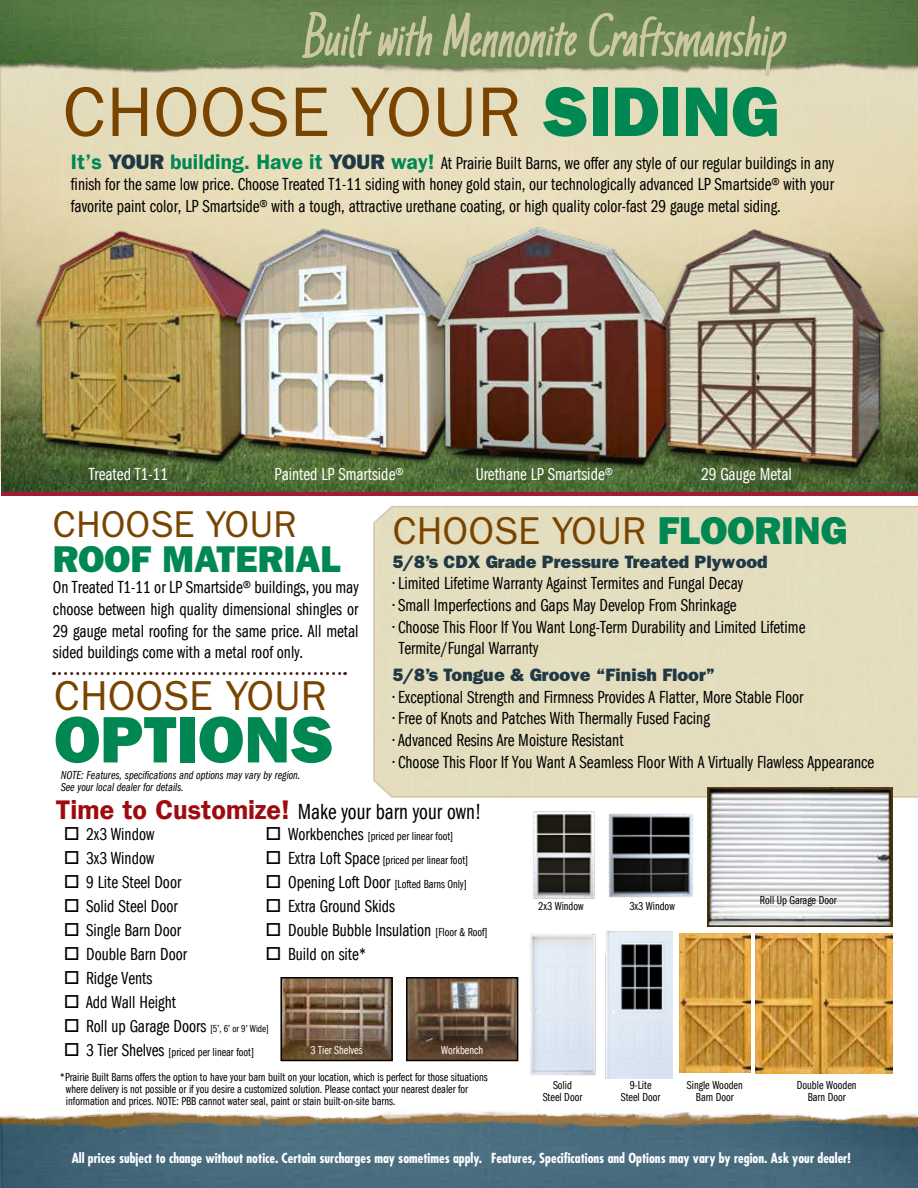
<style>
.page{position:relative;width:918px;height:1188px;background:#fff}
.page>*{position:absolute;margin:0;border:0;box-sizing:border-box;transform-origin:0 0}
.t1{font:70.5px "ITC Franklin Gothic Std";color:#794400}
.t2{font:66px "ITC Franklin Gothic Std Hvy";color:#008752}
.t3{font:italic 61.05px "Just Another Hand";color:#ccc8a3}
.t4{font:42px "ITC Franklin Gothic Std";color:#794400}
.t5{font:39px "ITC Franklin Gothic Std";color:#794400}
.t6{font:37.5px "ITC Franklin Gothic Std Hvy";color:#008752}
.t7{font:37.5px "ITC Franklin Gothic Std";color:#794400}
.t8{font:22.5px "Franklin Gothic Book Cmpr";color:#000}
.t9{font:18px/24px "Franklin Gothic Book Cmpr";color:#000}
.t10{font:18px "ITC Franklin Gothic Std Hvy";color:#203944}
.t11{font:18px "Franklin Gothic Book Cmpr";color:#fff}
.t12{font:700 condensed 13.5px "Futura";color:#fff}
.t13{font:12px/12px "Franklin Gothic Book Cmpr";color:#000;text-align:center}
.t14{font:12px/12px "Franklin Gothic Book Cmpr Ital";color:#000}
.t15{font:12px "Franklin Gothic Book Cmpr";color:#fff}
.s1{font-family:"ITC Franklin Gothic Std Hvy";color:#008752}
.s2{font-family:"Franklin Gothic";font-weight:600;font-size:21px;color:#008752}
.s3{font-family:"ITC Franklin Gothic Std Hvy";font-size:21px;color:#203944}
.s4{font-family:"Franklin Gothic";font-weight:600;font-size:27px;color:#9e0b0f}
.s5{font-size:10.5px}
.s6{font-size:18px}
.s7{font-size:12px}
</style>
<div class="page">
<img style="left:1px;top:1061px;width:917px;height:127px">
<hr style="left:0;top:1120px;width:3px;height:68px;background:#000;opacity:.5">
<img style="left:0;top:1116px;width:1px;height:72px">
<div style="left:373px;top:506px;width:545px;height:292px;background:#e4ddbe"></div>
<img style="left:1px;top:130px;width:917px;height:362px">
<img style="left:0;top:0;width:918px;height:130px">
<img style="left:15px;top:211px;width:290px;height:273px">
<img style="left:197px;top:206px;width:277px;height:270px">
<img style="left:425px;top:209px;width:198px;height:256px">
<img style="left:623px;top:200px;width:295px;height:291px">
<svg style="left:53px;top:672px;width:293px;height:3px"></svg>
<hr style="left:1px;top:492px;width:917px;height:3px;background:#9f1c34">
<img style="left:533px;top:811px;width:62px;height:88px">
<img style="left:608px;top:813px;width:85px;height:85px">
<img style="left:527px;top:934px;width:71px;height:144px">
<img style="left:605px;top:932px;width:68px;height:146px">
<img style="left:755px;top:934px;width:138px;height:140px">
<img style="left:680px;top:934px;width:70px;height:138px">
<img style="left:708px;top:788px;width:185px;height:138px">
<img style="left:283px;top:980px;width:107px;height:78px">
<div style="left:280px;top:977px;width:113px;height:84px;border:2px solid #000"></div>
<img style="left:409px;top:980px;width:106px;height:78px">
<div style="left:406px;top:977px;width:112px;height:84px;border:2px solid #000"></div>
<h3 class="t3" style="left:299px;top:1px;width:501px">BuiltwithMennoniteCraftsmanship</h3>
<h1 class="t1" style="left:63px;top:72px;width:718px">CHOOSE YOUR <span class="s1">SIDING</span></h1>
<p class="t9" style="left:71px;top:152px;width:765px;line-height:21.6px;text-align:justify"><span class="s2">It’s</span> <span class="s3">YOUR</span> <span class="s2">building. Have it</span> <span class="s3">YOUR</span> <span class="s2">way!</span> At Prairie Built Barns, we offer any style of our regular buildings in any finish for the same low price. Choose Treated T1-11 siding with honey gold stain, our technologically advanced LP Smartside® with your favorite paint color, LP Smartside® with a tough, attractive urethane coating, or high quality color-fast 29 gauge metal siding.</p>
<p class="t11" style="left:89px;top:465px;width:81px">Treated T1-11</p>
<p class="t11" style="left:275px;top:465px;width:131px">Painted LP Smartside®</p>
<p class="t11" style="left:476px;top:465px;width:139px">Urethane LP Smartside®</p>
<p class="t11" style="left:701px;top:465px;width:92px">29 Gauge Metal</p>
<h3 class="t7" style="left:53px;top:503px;width:245px">CHOOSE YOUR</h3>
<h3 class="t6" style="left:53px;top:537px;width:289px">ROOF MATERIAL</h3>
<p class="t9" style="left:53px;top:577px;width:307px;line-height:21.6px;text-align:justify">On Treated T1-11 or LP Smartside® buildings, you may choose between high quality dimensional shingles or 29 gauge metal roofing for the same price. All metal sided buildings come with a metal roof only.</p>
<h3 class="t5" style="left:393px;top:508px;width:456px">CHOOSE YOUR <span class="s1">FLOORING</span></h3>
<p class="t10" style="left:393px;top:551px;width:377px">5/8’s CDX Grade Pressure Treated Plywood</p>
<p class="t9" style="left:393px;top:572px;width:352px">• Limited Lifetime Warranty Against Termites and Fungal Decay</p>
<p class="t9" style="left:393px;top:593px;width:345px">• Small Imperfections and Gaps May Develop From Shrinkage</p>
<p class="t9" style="left:399px;top:616px;width:408px;line-height:21.6px;text-indent:-6px">• Choose This Floor If You Want Long-Term Durability and Limited Lifetime<br>Termite/Fungal Warranty</p>
<p class="t10" style="left:393px;top:665px;width:324px">5/8’s Tongue &amp; Groove “Finish Floor”</p>
<p class="t9" style="left:393px;top:685px;width:412px">• Exceptional Strength and Firmness Provides A Flatter, More Stable Floor</p>
<p class="t9" style="left:393px;top:707px;width:319px">• Free of Knots and Patches With Thermally Fused Facing</p>
<p class="t9" style="left:393px;top:728px;width:232px">• Advanced Resins Are Moisture Resistant</p>
<p class="t9" style="left:393px;top:750px;width:483px">• Choose This Floor If You Want A Seamless Floor With A Virtually Flawless Appearance</p>
<h3 class="t4" style="left:54px;top:672px;width:274px">CHOOSE YOUR</h3>
<h2 class="t2" style="left:54px;top:701px;width:281px">OPTIONS</h2>
<p class="t8" style="left:56px;top:799px;width:427px"><span class="s4">Time to Customize!</span> Make your barn your own!</p>
<p class="t9" style="left:86px;top:822px;width:184px">2x3 Window<br>3x3 Window<br>9 Lite Steel Door<br>Solid Steel Door<br>Single Barn Door<br>Double Barn Door<br>Ridge Vents<br>Add Wall Height<br>Roll up Garage Doors <span class="s5">[5’, 6’ or 9’ Wide]</span></p>
<p class="t13" style="left:86px;top:1046px;width:170px"><span class="s6">3 Tier Shelves</span> [priced per linear foot]</p>
<p class="t14" style="left:61px;top:769px;width:241px">NOTE: Features, specifications and options may vary by region.<br>See your local dealer for details.</p>
<p class="t13" style="left:288px;top:824px;width:182px;line-height:24px;text-align:left"><span class="s6">Workbenches</span> [priced per linear foot]<br><span class="s6">Extra Loft Space</span> [priced per linear foot]<br><span class="s6">Opening Loft Door</span> [Lofted Barns Only]</p>
<p class="t9" style="left:288px;top:894px;width:201px">Extra Ground Skids<br>Double Bubble Insulation <span class="s7">[Floor &amp; Roof]<br></span>Build on site*</p>
<p class="t13" style="left:760px;top:894px;width:78px">Roll Up Garage Door</p>
<p class="t13" style="left:538px;top:901px;width:47px">2x3 Window</p>
<p class="t13" style="left:629px;top:901px;width:47px">3x3 Window</p>
<p class="t15" style="left:311px;top:1043px;width:54px">3 Tier Shelves</p>
<p class="t15" style="left:441px;top:1043px;width:43px">Workbench</p>
<p class="t13" style="left:66px;top:1071px;width:423px;text-align:left;text-indent:-6px">*Prairie Built Barns offers the option to have your barn built on your location, which is perfect for those situations where delivery is not possible or if you desire a customized solution. Please contact your nearest dealer for information and prices. NOTE: PBB cannot water seal, paint or stain built-on-site barns.</p>
<p class="t13" style="left:543px;top:1079px;width:41px">Solid<br>Steel Door</p>
<p class="t13" style="left:621px;top:1079px;width:41px">9-Lite<br>Steel Door</p>
<p class="t13" style="left:687px;top:1079px;width:57px">Single Wooden<br>Barn Door</p>
<p class="t13" style="left:797px;top:1079px;width:61px">Double Wooden<br>Barn Door</p>
<p class="t12" style="left:72px;top:1150px;width:781px">All prices subject to change without notice. Certain surcharges may sometimes apply. Features, Specifications and Options may vary by region. Ask your dealer!</p>
</div>
